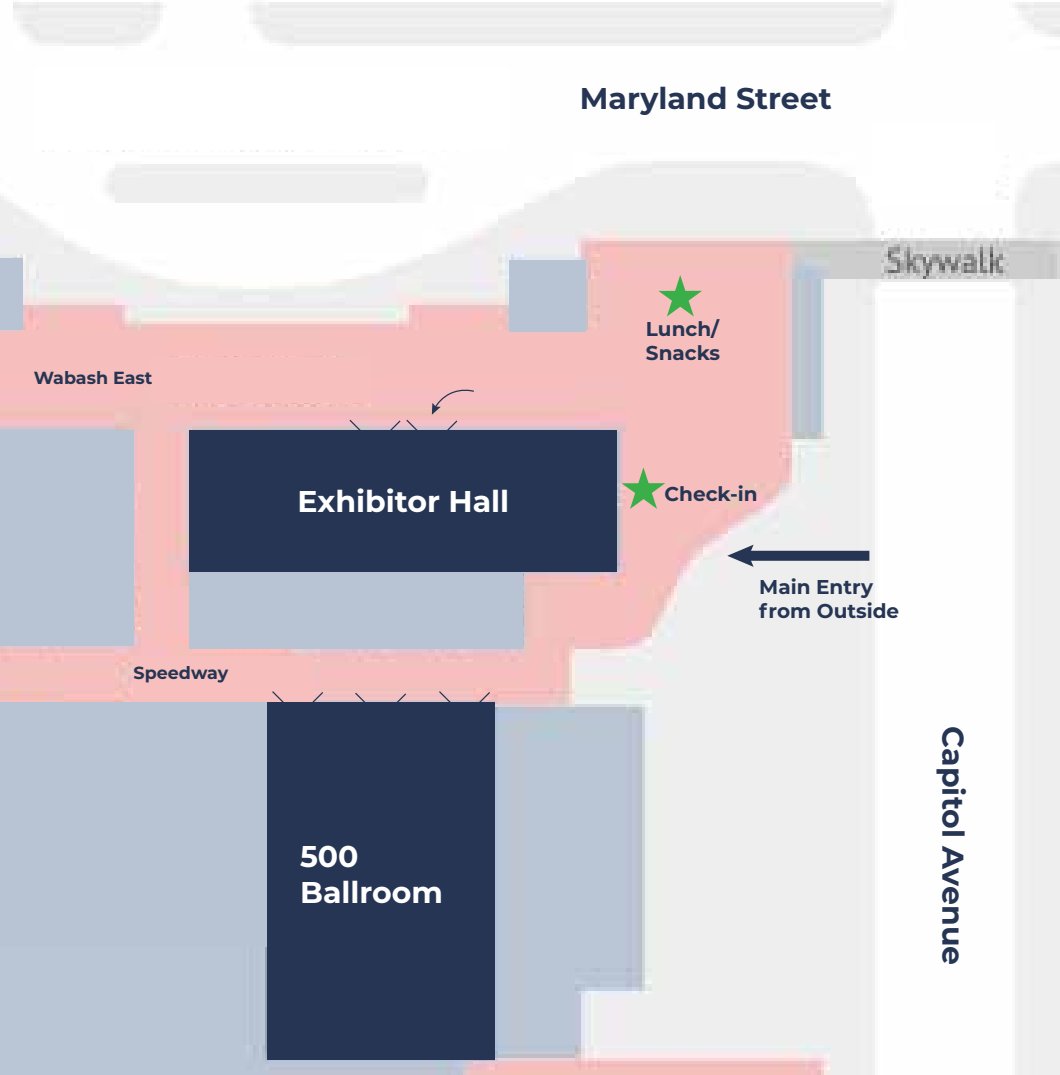
<style>
.page{position:relative;width:1060px;height:1075px;background:#fff}
.page>*{position:absolute;margin:0;border:0;box-sizing:border-box;transform-origin:0 0}
.t1{font:700 30px "Montserrat";color:#253553}
.t2{font:700 30px/36px "Montserrat";color:#fff}
.t3{font:700 20px/24px "Montserrat";color:#253553}
.t4{font:700 17.5px "Montserrat";color:#253553}
</style>
<div class="page">
<img style="left:0;top:0;width:1060px;height:1075px">
<div style="left:189px;top:430px;width:428px;height:142px;background:#253553"></div>
<div style="left:267px;top:702px;width:227px;height:358px;background:#253553"></div>
<div style="left:189px;top:572px;width:334px;height:76px;background:#b8c3d4"></div>
<div style="left:0;top:430px;width:134px;height:138px;background:#b8c3d4"></div>
<div style="left:0;top:507px;width:134px;height:138px;background:#b8c3d4"></div>
<div style="left:0;top:702px;width:267px;height:245px;background:#b8c3d4"></div>
<div style="left:0;top:258px;width:23px;height:72px;background:#b8c3d4"></div>
<div style="left:510px;top:260px;width:76px;height:71px;background:#b8c3d4"></div>
<div style="left:134px;top:656px;width:179px;height:46px;background:#f7bfbd"></div>
<div style="left:152px;top:357px;width:219px;height:46px;background:#f7bfbd"></div>
<div style="left:34px;top:68px;width:476px;height:82px;background:#fff"></div>
<div style="left:872px;top:123px;width:123px;height:82px;background:#fff"></div>
<div style="left:745px;top:551px;width:124px;height:10px;background:#253553"></div>
<svg style="left:727px;top:544px;width:26px;height:23px"></svg>
<svg style="left:272px;top:690px;width:52px;height:12px"></svg>
<svg style="left:438px;top:690px;width:53px;height:12px"></svg>
<svg style="left:354px;top:691px;width:53px;height:11px"></svg>
<svg style="left:348px;top:387px;width:127px;height:43px;background:#eababd"></svg>
<svg style="left:621px;top:467px;width:44px;height:42px;background:#b8b998"></svg>
<svg style="left:658px;top:275px;width:44px;height:41px;background:#b8b897"></svg>
<h1 class="t1" style="left:580px;top:77px;width:253px">Maryland Street</h1>
<p class="t4" style="left:34px;top:365px;width:120px">Wabash East</p>
<p class="t4" style="left:134px;top:660px;width:96px">Speedway</p>
<h1 class="t2" style="left:297px;top:481px;width:213px">Exhibitor Hall</h1>
<h1 class="t2" style="left:300px;top:836px;width:144px">500<br>Ballroom</h1>
<p class="t3" style="left:646px;top:316px;width:76px">Lunch/<br>Snacks</p>
<p class="t3" style="left:664px;top:481px;width:95px">Check-in</p>
<p class="t3" style="left:759px;top:574px;width:141px">Main Entry from Outside</p>
<h1 class="t1" style="left:975px;top:726px;width:240px;rotate:90deg">Capitol Avenue</h1>
</div>
